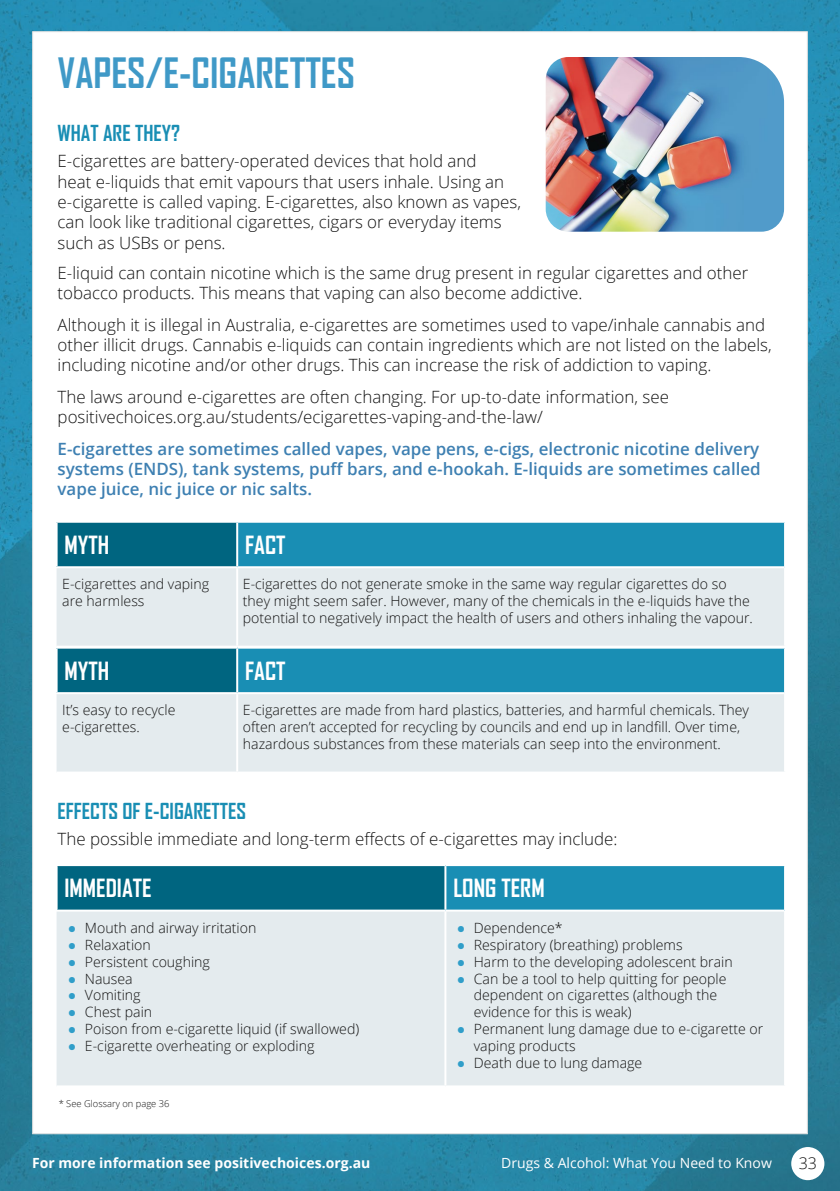
<style>
.page{position:relative;width:840px;height:1191px;background:#fff}
.page>*{position:absolute;margin:0;border:0;box-sizing:border-box;transform-origin:0 0}
.t1{font:700 40px "Agency FB";color:#3f99c7}
.t2{font:700 24px "Agency FB";color:#fff}
.t3{font:700 21.2px "Agency FB";color:#198eb4}
.t4{font:300 17px/20.2px "Open Sans";color:#121212}
.t5{font:600 17px/20.2px "Open Sans";color:#3e80b2;text-align:justify}
.t6{font:300 16px "Open Sans";color:#121212}
.t7{font:300 14.2px/17px "Open Sans";color:#121212}
.t8{font:700 14px "Open Sans";color:#fff}
.t9{font:14px "Open Sans";color:#fff}
.t10{font:300 9.4px "Open Sans";color:#121212}
.s1{font-family:"Calibri";color:#309ec9}
</style>
<div class="page">
<img style="left:0;top:0;width:839px;height:1191px">
<div style="left:790px;top:1147px;width:34px;height:33px;background:#fff;border-radius:50%"></div>
<div style="left:32px;top:31px;width:775px;height:1103px;background:#fff;border:1px solid #e1e1e1"></div>
<img style="left:545px;top:57px;width:238px;height:175px">
<div style="left:57px;top:865px;width:388px;height:45px;background:#006580"></div>
<div style="left:445px;top:865px;width:339px;height:45px;background:#198eb4"></div>
<div style="left:57px;top:911px;width:726px;height:174px;background:#e4ebee"></div>
<hr style="left:444px;top:911px;width:2px;height:174px;background:#fff">
<hr style="left:56px;top:866px;width:2px;height:43px;background:#fff">
<hr style="left:56px;top:864px;width:389px;height:2px;background:#fff">
<hr style="left:56px;top:909px;width:389px;height:2px;background:#fff">
<hr style="left:444px;top:866px;width:2px;height:43px;background:#fff">
<hr style="left:445px;top:864px;width:340px;height:2px;background:#fff">
<hr style="left:783px;top:866px;width:2px;height:44px;background:#fff">
<hr style="left:445px;top:909px;width:338px;height:2px;background:#fff">
<div style="left:57px;top:522px;width:180px;height:45px;background:#006580"></div>
<div style="left:237px;top:522px;width:547px;height:45px;background:#198eb4"></div>
<div style="left:57px;top:568px;width:726px;height:77px;background:#e4ebee"></div>
<hr style="left:236px;top:568px;width:2px;height:77px;background:#fff">
<hr style="left:56px;top:523px;width:2px;height:43px;background:#fff">
<hr style="left:56px;top:521px;width:181px;height:2px;background:#fff">
<hr style="left:56px;top:566px;width:181px;height:2px;background:#fff">
<hr style="left:236px;top:523px;width:2px;height:43px;background:#fff">
<hr style="left:237px;top:521px;width:548px;height:2px;background:#fff">
<hr style="left:783px;top:523px;width:2px;height:44px;background:#fff">
<hr style="left:237px;top:566px;width:546px;height:2px;background:#fff">
<div style="left:57px;top:647px;width:180px;height:46px;background:#006580"></div>
<div style="left:237px;top:647px;width:547px;height:46px;background:#198eb4"></div>
<div style="left:57px;top:694px;width:726px;height:77px;background:#e4ebee"></div>
<hr style="left:236px;top:694px;width:2px;height:77px;background:#fff">
<hr style="left:56px;top:648px;width:2px;height:44px;background:#fff">
<hr style="left:56px;top:646px;width:181px;height:2px;background:#fff">
<hr style="left:56px;top:692px;width:181px;height:2px;background:#fff">
<hr style="left:236px;top:648px;width:2px;height:44px;background:#fff">
<hr style="left:237px;top:646px;width:548px;height:2px;background:#fff">
<hr style="left:783px;top:648px;width:2px;height:45px;background:#fff">
<hr style="left:237px;top:692px;width:546px;height:2px;background:#fff">
<h1 class="t1" style="left:58px;top:48px;width:299px">VAPES/E-CIGARETTES</h1>
<h3 class="t3" style="left:58px;top:120px;width:124px">WHAT ARE THEY?</h3>
<p class="t4" style="left:58px;top:151px;width:464px">E-cigarettes are battery-operated devices that hold and<br>heat e-liquids that emit vapours that users inhale. Using an e-cigarette is called vaping. E-cigarettes, also known as vapes, can look like traditional cigarettes, cigars or everyday items such as USBs or pens.</p>
<p class="t4" style="left:58px;top:262px;width:692px">E-liquid can contain nicotine which is the same drug present in regular cigarettes and other tobacco products. This means that vaping can also become addictive.</p>
<p class="t4" style="left:58px;top:314px;width:715px">Although it is illegal in Australia, e-cigarettes are sometimes used to vape/inhale cannabis and other illicit drugs. Cannabis e-liquids can contain ingredients which are not listed on the labels, including nicotine and/or other drugs. This can increase the risk of addiction to vaping.</p>
<p class="t4" style="left:58px;top:386px;width:612px">The laws around e-cigarettes are often changing. For up-to-date information, see positivechoices.org.au/students/ecigarettes-vaping-and-the-law/</p>
<p class="t5" style="left:58px;top:438px;width:704px">E-cigarettes are sometimes called vapes, vape pens, e-cigs, electronic nicotine delivery systems (ENDS), tank systems, puff bars, and e-hookah. E-liquids are sometimes called vape juice, nic juice or nic salts.</p>
<h2 class="t2" style="left:65px;top:530px;width:46px">MYTH</h2>
<h2 class="t2" style="left:245px;top:530px;width:42px">FACT</h2>
<p class="t7" style="left:62px;top:575px;width:148px">E-cigarettes and vaping are harmless</p>
<p class="t7" style="left:243px;top:575px;width:511px">E-cigarettes do not generate smoke in the same way regular cigarettes do so they might seem safer. However, many of the chemicals in the e-liquids have the potential to negatively impact the health of users and others inhaling the vapour.</p>
<h2 class="t2" style="left:65px;top:655px;width:46px">MYTH</h2>
<h2 class="t2" style="left:245px;top:655px;width:42px">FACT</h2>
<p class="t7" style="left:62px;top:701px;width:115px">It’s easy to recycle e-cigarettes.</p>
<p class="t7" style="left:243px;top:701px;width:507px">E-cigarettes are made from hard plastics, batteries, and harmful chemicals. They often aren’t accepted for recycling by councils and end up in landfill. Over time, hazardous substances from these materials can seep into the environment.</p>
<h3 class="t3" style="left:58px;top:798px;width:190px">EFFECTS OF E-CIGARETTES</h3>
<p class="t4" style="left:58px;top:828px;width:561px">The possible immediate and long-term effects of e-cigarettes may include:</p>
<h2 class="t2" style="left:65px;top:873px;width:89px">IMMEDIATE</h2>
<h2 class="t2" style="left:453px;top:873px;width:93px">LONG TERM</h2>
<p class="t7" style="left:68px;top:918px;width:190px"><span class="s1">●</span> Mouth and airway irritation</p>
<p class="t7" style="left:68px;top:935px;width:84px"><span class="s1">●</span> Relaxation</p>
<p class="t7" style="left:68px;top:952px;width:143px"><span class="s1">●</span> Persistent coughing</p>
<p class="t7" style="left:68px;top:969px;width:66px"><span class="s1">●</span> Nausea</p>
<p class="t7" style="left:68px;top:986px;width:74px"><span class="s1">●</span> Vomiting</p>
<p class="t7" style="left:68px;top:1003px;width:86px"><span class="s1">●</span> Chest pain</p>
<p class="t7" style="left:68px;top:1020px;width:292px"><span class="s1">●</span> Poison from e-cigarette liquid (if swallowed)</p>
<p class="t7" style="left:68px;top:1037px;width:248px"><span class="s1">●</span> E-cigarette overheating or exploding</p>
<p class="t7" style="left:456px;top:918px;width:107px"><span class="s1">●</span> Dependence*</p>
<p class="t7" style="left:456px;top:935px;width:227px"><span class="s1">●</span> Respiratory (breathing) problems</p>
<p class="t7" style="left:456px;top:952px;width:277px"><span class="s1">●</span> Harm to the developing adolescent brain</p>
<p class="t7" style="left:473px;top:969px;width:254px;text-indent:-17px"><span class="s1">●</span> Can be a tool to help quitting for people dependent on cigarettes (although the evidence for this is weak)</p>
<p class="t7" style="left:473px;top:1020px;width:291px;text-indent:-17px"><span class="s1">●</span> Permanent lung damage due to e-cigarette or vaping products</p>
<p class="t7" style="left:456px;top:1054px;width:187px"><span class="s1">●</span> Death due to lung damage</p>
<p class="t10" style="left:59px;top:1097px;width:112px">* See Glossary on page 36</p>
<p class="t8" style="left:32px;top:1152px;width:339px">For more information see positivechoices.org.au</p>
<p class="t9" style="left:501px;top:1152px;width:272px">Drugs &amp; Alcohol: What You Need to Know</p>
<p class="t6" style="left:798px;top:1152px;width:20px">33</p>
</div>
